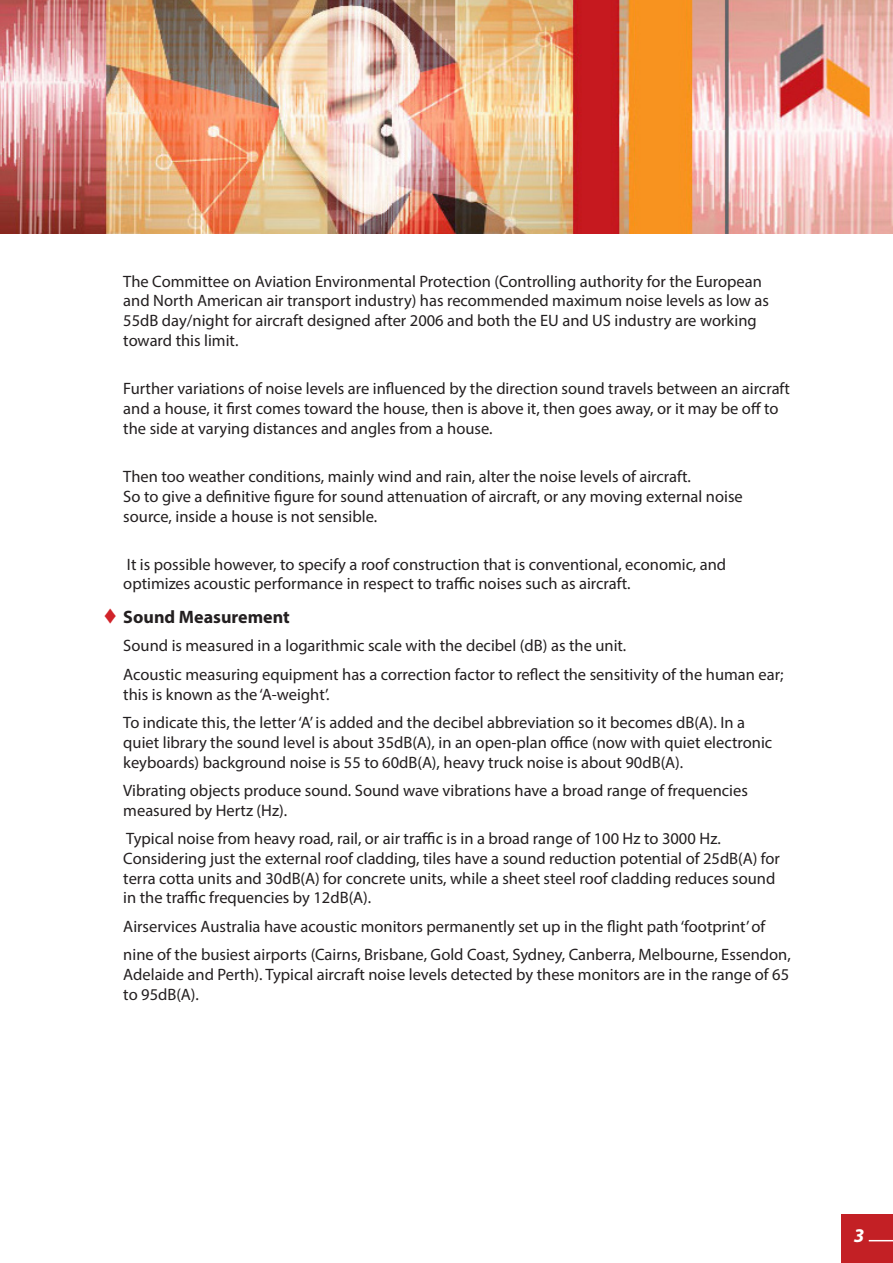
<style>
.page{position:relative;width:893px;height:1263px;background:#fff}
.page>*{position:absolute;margin:0;border:0;box-sizing:border-box;transform-origin:0 0}
.t1{font:italic 700 19.5px "Myriad Pro";color:#fff}
.t2{font:700 18px "Myriad Pro";color:#231f20}
.Text_indent{font:16.5px/19.8px "Myriad Pro";color:#231f20}
</style>
<div class="page">
<div style="left:841px;top:1215px;width:52px;height:48px;background:#c32025"></div>
<svg style="left:869px;top:1240px;width:24px;height:1px"></svg>
<img style="left:1px;top:1px;width:891px;height:233px">
<p class="Text_indent" style="left:123px;top:271px;width:647px">The Committee on Aviation Environmental Protection (Controlling authority for the European and North American air transport industry) has recommended maximum noise levels as low as 55dB day/night for aircraft designed after 2006 and both the EU and US industry are working toward this limit.</p>
<p class="Text_indent" style="left:123px;top:378px;width:668px">Further variations of noise levels are influenced by the direction sound travels between an aircraft and a house, it first comes toward the house, then is above it, then goes away, or it may be off to the side at varying distances and angles from a house.</p>
<p class="Text_indent" style="left:123px;top:466px;width:621px">Then too weather conditions, mainly wind and rain, alter the noise levels of aircraft.<br>So to give a definitive figure for sound attenuation of aircraft, or any moving external noise source, inside a house is not sensible.</p>
<p class="Text_indent" style="left:123px;top:554px;width:604px">It is possible however, to specify a roof construction that is conventional, economic, and optimizes acoustic performance in respect to traffic noises such as aircraft.</p>
<p class="t2" style="left:123px;top:605px;width:168px">Sound Measurement</p>
<p class="Text_indent" style="left:123px;top:636px;width:505px">Sound is measured in a logarithmic scale with the decibel (dB) as the unit.</p>
<p class="Text_indent" style="left:123px;top:664px;width:662px">Acoustic measuring equipment has a correction factor to reflect the sensitivity of the human ear; this is known as the ‘A-weight’.</p>
<p class="Text_indent" style="left:123px;top:712px;width:650px">To indicate this, the letter ‘A’ is added and the decibel abbreviation so it becomes dB(A). In a quiet library the sound level is about 35dB(A), in an open-plan office (now with quiet electronic keyboards) background noise is 55 to 60dB(A), heavy truck noise is about 90dB(A).</p>
<p class="Text_indent" style="left:123px;top:780px;width:626px">Vibrating objects produce sound. Sound wave vibrations have a broad range of frequencies measured by Hertz (Hz).</p>
<p class="Text_indent" style="left:123px;top:828px;width:658px">Typical noise from heavy road, rail, or air traffic is in a broad range of 100 Hz to 3000 Hz.<br>Considering just the external roof cladding, tiles have a sound reduction potential of 25dB(A) for terra cotta units and 30dB(A) for concrete units, while a sheet steel roof cladding reduces sound in the traffic frequencies by 12dB(A).</p>
<p class="Text_indent" style="left:123px;top:916px;width:644px">Airservices Australia have acoustic monitors permanently set up in the flight path ‘footprint’ of</p>
<p class="Text_indent" style="left:123px;top:944px;width:669px;text-align:justify">nine of the busiest airports (Cairns, Brisbane, Gold Coast, Sydney, Canberra, Melbourne, Essendon, Adelaide and Perth). Typical aircraft noise levels detected by these monitors are in the range of 65 to 95dB(A).</p>
<p class="t1" style="left:854px;top:1223px;width:12px">3</p>
</div>
